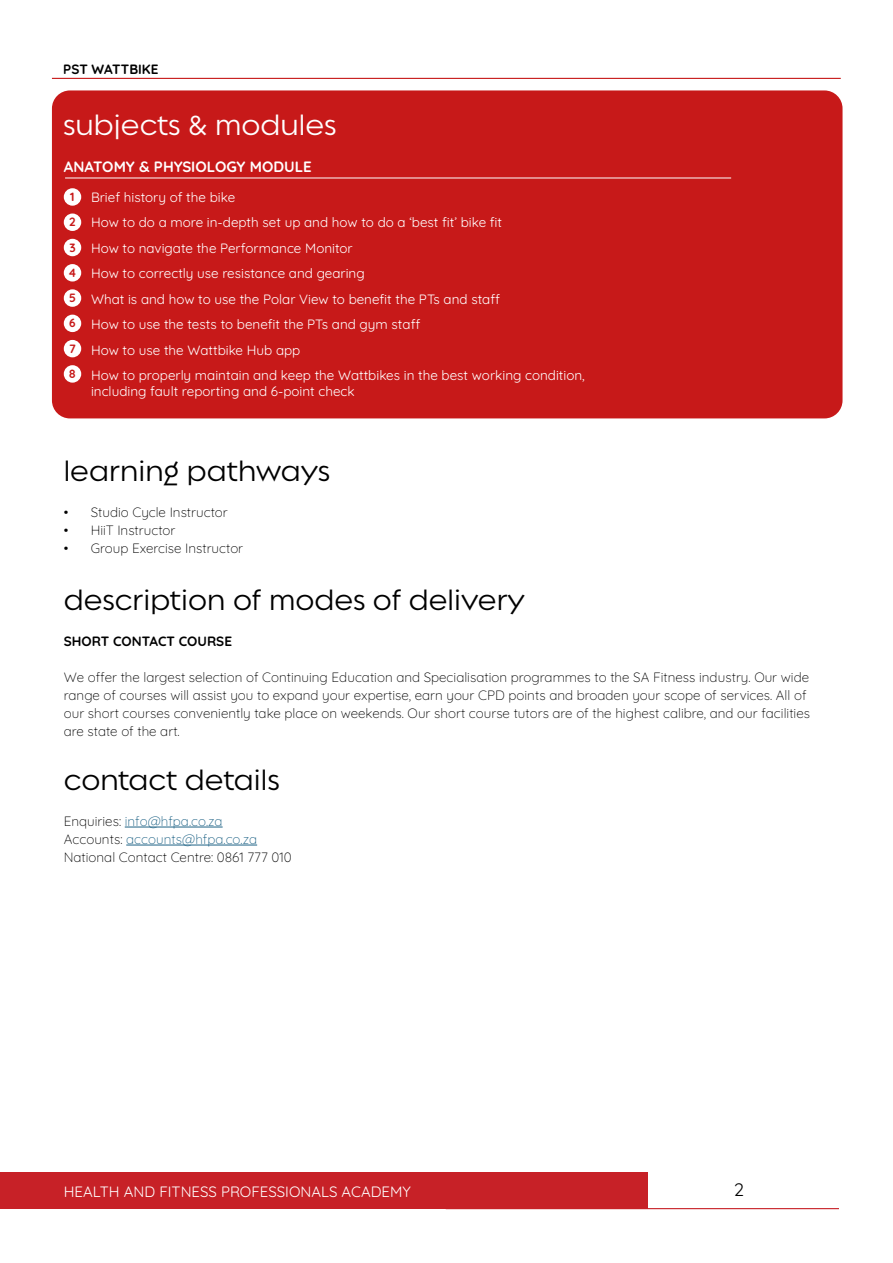
<style>
.page{position:relative;width:893px;height:1263px;background:#fff}
.page>*{position:absolute;margin:0;border:0;box-sizing:border-box;transform-origin:0 0}
.t1{font:500 30px "Regulator Nova";color:#000}
.t2{font:500 30px "Regulator Nova";color:#fff}
.t3{font:18px "Quicksand";color:#000}
.t4{font:15px "Quicksand";color:#fff}
.t5{font:700 15px "Quicksand";color:#fff}
.t6{font:300 13.5px/18px "Quicksand";color:#000}
.t7{font:13.5px/25.5px "Quicksand";color:#fff}
.t8{font:700 13.5px "Quicksand";color:#000}
.t9{font:700 12px/25.3px "Quicksand";color:#c71919}
.s1{color:#1d6285}
</style>
<div class="page">
<hr style="left:446px;top:1208px;width:393px;height:1px;background:#c72127">
<div style="left:0;top:1172px;width:647px;height:37px;background:#c72127"></div>
<hr style="left:52px;top:78px;width:789px;height:1px;background:#c71919">
<div style="left:52px;top:90px;width:790px;height:328px;background:#c71919;border-radius:18px"></div>
<div style="left:64px;top:188px;width:17px;height:18px;background:#fff;border-radius:50%"></div>
<div style="left:64px;top:213px;width:17px;height:18px;background:#fff;border-radius:50%"></div>
<div style="left:64px;top:239px;width:17px;height:17px;background:#fff;border-radius:50%"></div>
<div style="left:64px;top:264px;width:17px;height:17px;background:#fff;border-radius:50%"></div>
<div style="left:64px;top:289px;width:17px;height:18px;background:#fff;border-radius:50%"></div>
<div style="left:64px;top:315px;width:17px;height:17px;background:#fff;border-radius:50%"></div>
<div style="left:64px;top:340px;width:17px;height:17px;background:#fff;border-radius:50%"></div>
<div style="left:64px;top:365px;width:17px;height:18px;background:#fff;border-radius:50%"></div>
<hr style="left:65px;top:178px;width:666px;height:1px;background:#fff">
<hr style="left:125px;top:827px;width:98px;height:1px;background:#1d6285">
<hr style="left:126px;top:845px;width:131px;height:1px;background:#1d6285">
<p class="t8" style="left:63px;top:58px;width:97px">PST WATTBIKE</p>
<h1 class="t2" style="left:63px;top:109px;width:275px">subjects &amp; modules</h1>
<p class="t5" style="left:64px;top:155px;width:249px">ANATOMY &amp; PHYSIOLOGY MODULE</p>
<p class="t9" style="left:68px;top:183px;width:10px">1<br>2<br>3<br>4<br>5<br>6<br>7<br>8</p>
<p class="t7" style="left:91px;top:183px;width:495px">Brief history of the bike<br>How to do a more in-depth set up and how to do a ‘best fit’ bike fit<br>How to navigate the Performance Monitor<br>How to correctly use resistance and gearing<br>What is and how to use the Polar View to benefit the PTs and staff<br>How to use the tests to benefit the PTs and gym staff<br>How to use the Wattbike Hub app<br>How to properly maintain and keep the Wattbikes in the best working condition,</p>
<p class="t7" style="left:91px;top:377px;width:265px">including fault reporting and 6-point check</p>
<h1 class="t1" style="left:64px;top:454px;width:268px">learning pathways</h1>
<p class="t6" style="left:64px;top:501px;width:166px">• Studio Cycle Instructor</p>
<p class="t6" style="left:64px;top:519px;width:113px">• HiiT Instructor</p>
<p class="t6" style="left:64px;top:537px;width:181px">• Group Exercise Instructor</p>
<h1 class="t1" style="left:64px;top:583px;width:463px">description of modes of delivery</h1>
<p class="t8" style="left:64px;top:630px;width:170px">SHORT CONTACT COURSE</p>
<p class="t6" style="left:64px;top:666px;width:748px">We offer the largest selection of Continuing Education and Specialisation programmes to the SA Fitness industry. Our wide range of courses will assist you to expand your expertise, earn your CPD points and broaden your scope of services. All of our short courses conveniently take place on weekends. Our short course tutors are of the highest calibre, and our facilities are state of the art.</p>
<h1 class="t1" style="left:64px;top:763px;width:217px">contact details</h1>
<p class="t6" style="left:64px;top:810px;width:229px">Enquiries: <span class="s1">info@hfpa.co.za<br></span>Accounts: <span class="s1">accounts@hfpa.co.za<br></span>National Contact Centre: 0861 777 010</p>
<p class="t4" style="left:64px;top:1180px;width:349px">HEALTH AND FITNESS PROFESSIONALS ACADEMY</p>
<h2 class="t3" style="left:734px;top:1175px;width:12px">2</h2>
</div>
